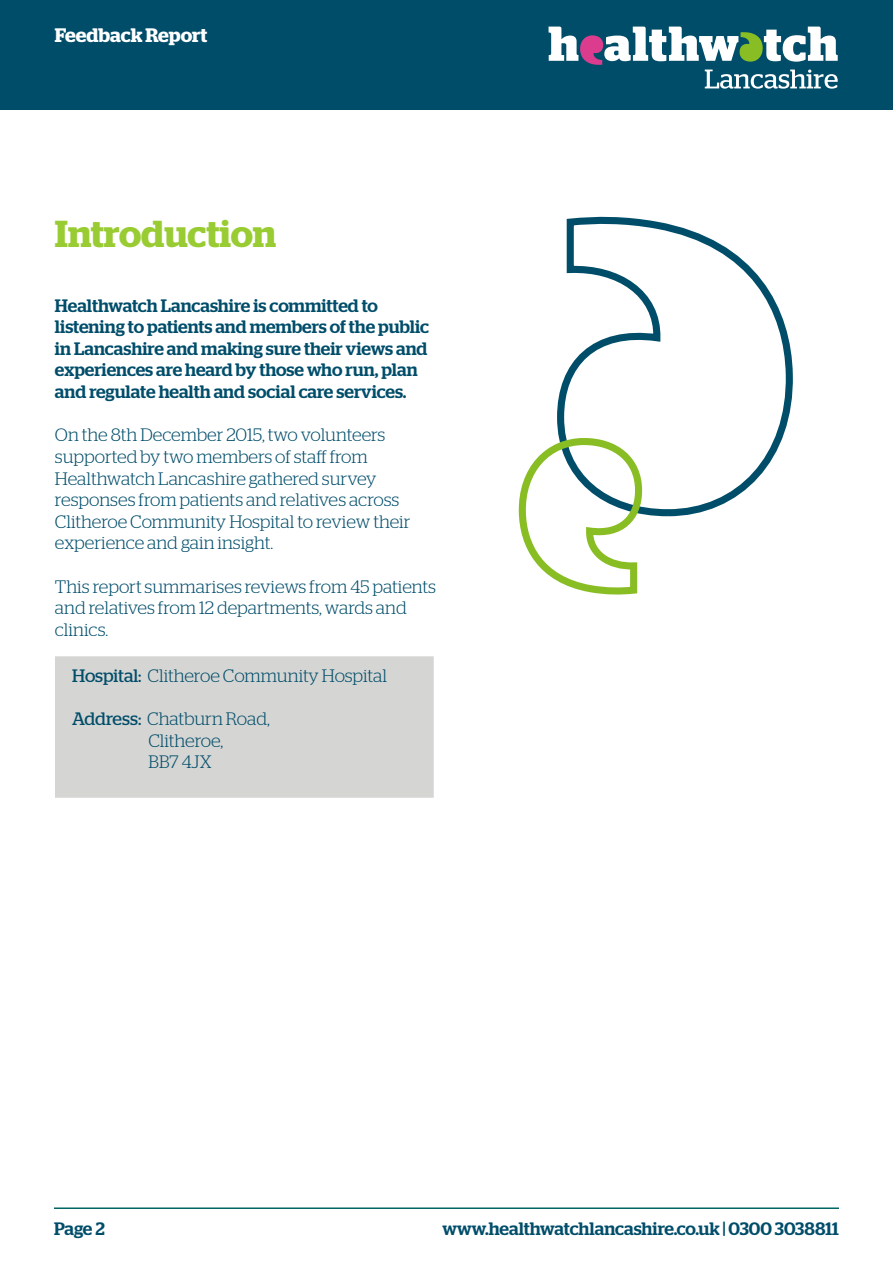
<style>
.page{position:relative;width:893px;height:1263px;background:#fff}
.page>*{position:absolute;margin:0;border:0;box-sizing:border-box;transform-origin:0 0}
.t1{font:600 37.5px "Stag";letter-spacing:-.005em;color:#9c3}
.t2{font:600 19.5px "Stag";letter-spacing:-.005em;color:#fff}
.t3{font:300 18px/21.6px "Stag";color:#004d6a}
.t4{font:500 18px/21.6px "Stag";color:#004d6a}
.t5{font:300 18px/21.6px "Stag";color:#014d69}
.s1{font-weight:400}
</style>
<div class="page">
<div style="left:0;top:0;width:893px;height:110px;background:#004d6a"></div>
<svg style="left:549px;top:27px;width:289px;height:62px"></svg>
<hr style="left:54px;top:1207px;width:785px;height:2px;background:#066">
<svg style="left:557px;top:216px;width:234px;height:301px"></svg>
<svg style="left:521px;top:434px;width:125px;height:161px"></svg>
<div style="left:56px;top:657px;width:377px;height:140px;background:#d5d5d4"></div>
<div style="left:55px;top:656px;width:379px;height:142px;border:2px solid #9d9d9c"></div>
<p class="t2" style="left:55px;top:23px;width:154px">Feedback Report</p>
<h1 class="t1" style="left:55px;top:212px;width:223px">Introduction</h1>
<p class="t4" style="left:55px;top:294px;width:376px">Healthwatch Lancashire is committed to listening to patients and members of the public in Lancashire and making sure their views and experiences are heard by those who run, plan and regulate health and social care services.</p>
<p class="t3" style="left:55px;top:424px;width:357px">On the 8th December 2015, two volunteers supported by two members of staff from Healthwatch Lancashire gathered survey responses from patients and relatives across Clitheroe Community Hospital to review their experience and gain insight.</p>
<p class="t3" style="left:55px;top:575px;width:383px">This report summarises reviews from 45 patients and relatives from 12 departments, wards and clinics.</p>
<p class="t5" style="left:72px;top:665px;width:316px"><span class="s1">Hospital:</span> Clitheroe Community Hospital</p>
<p class="t5" style="left:148px;top:708px;width:123px;text-indent:-76px"><span class="s1">Address:</span> Chatburn Road,<br>Clitheroe,<br>BB7 4JX</p>
<p class="t4" style="left:54px;top:1217px;width:52px">Page 2</p>
<p class="t4" style="left:443px;top:1217px;width:398px">www.healthwatchlancashire.co.uk | 0300 3038811</p>
</div>
